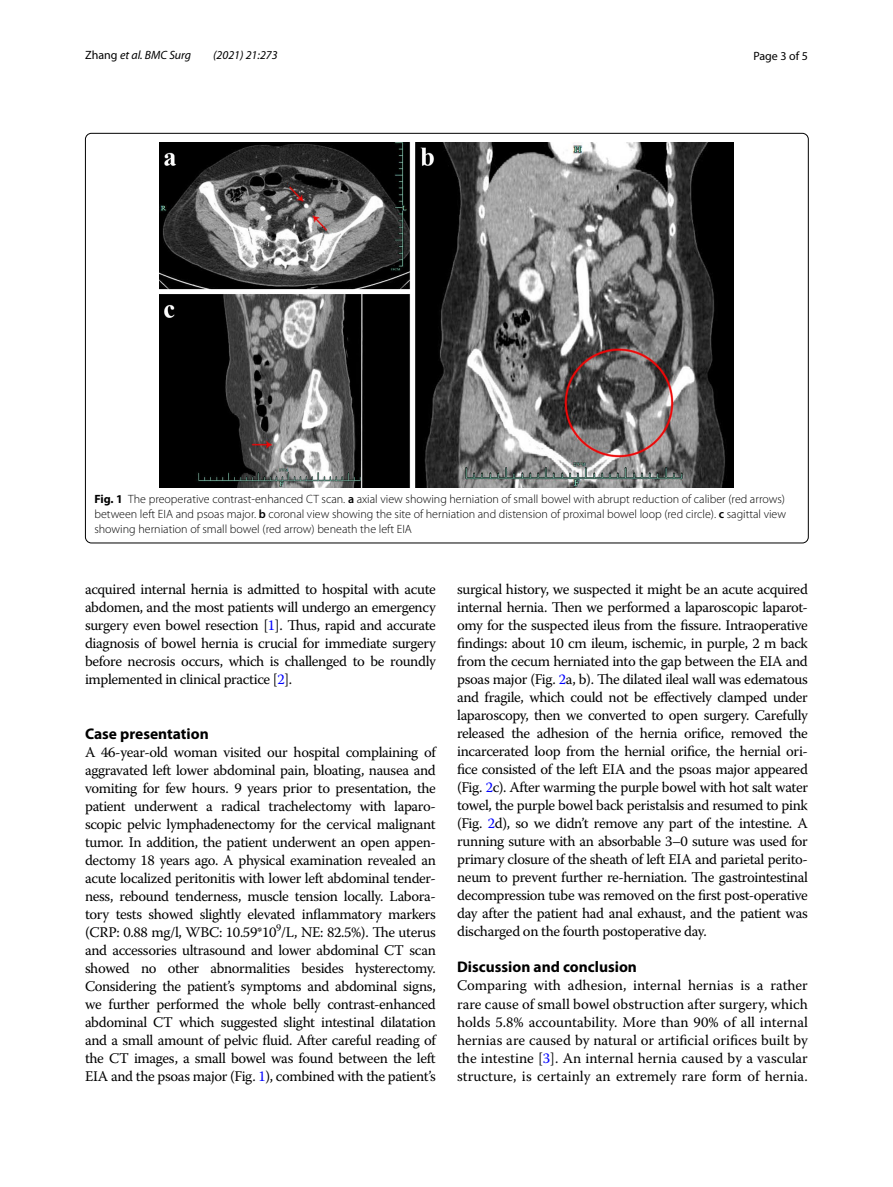
<style>
.page{position:relative;width:893px;height:1187px;background:#fff}
.page>*{position:absolute;margin:0;border:0;box-sizing:border-box;transform-origin:0 0}
.t1{font:700 15.45px "Myriad Pro";color:#000}
.t2{font:14.7px/18px "Warnock Pro";letter-spacing:-.025em;color:#000;text-align:justify}
.t3{font:300 12px/15px "Myriad Pro";color:#000;text-align:justify}
.t4{font:italic 12px "Myriad Pro";color:#000}
.t5{font:12px "Myriad Pro";color:#000}
.s1{font-style:normal}
.s2{font-weight:700}
.s3{font-weight:600}
.s4{color:#00f}
</style>
<div class="page">
<img style="left:160px;top:142px;width:574px;height:345px">
<p class="t4" style="left:85px;top:48px;width:108px"><span class="s1">Zhang</span> et al. BMC Surg</p>
<p class="t4" style="left:213px;top:48px;width:66px">(2021) 21:273</p>
<p class="t5" style="left:753px;top:48px;width:56px">Page 3 of 5</p>
<p class="t3" style="left:94px;top:491px;width:693px"><span class="s2">Fig. 1</span> The preoperative contrast-enhanced CT scan. <span class="s3">a</span> axial view showing herniation of small bowel with abrupt reduction of caliber (red arrows) between left EIA and psoas major. <span class="s3">b</span> coronal view showing the site of herniation and distension of proximal bowel loop (red circle). <span class="s3">c</span> sagittal view showing herniation of small bowel (red arrow) beneath the left EIA</p>
<p class="t2" style="left:85px;top:580px;width:352px">acquired internal hernia is admitted to hospital with acute abdomen, and the most patients will undergo an emergency surgery even bowel resection [<span class="s4">1</span>]. Thus, rapid and accurate diagnosis of bowel hernia is crucial for immediate surgery before necrosis occurs, which is challenged to be roundly implemented in clinical practice [<span class="s4">2</span>].</p>
<p class="t1" style="left:85px;top:723px;width:125px">Case presentation</p>
<p class="t2" style="left:85px;top:743px;width:352px">A 46-year-old woman visited our hospital complaining of aggravated left lower abdominal pain, bloating, nausea and vomiting for few hours. 9 years prior to presentation, the patient underwent a radical trachelectomy with laparo&shy;scopic pelvic lymphadenectomy for the cervical malignant tumor. In addition, the patient underwent an open appen&shy;dectomy 18 years ago. A physical examination revealed an acute localized peritonitis with lower left abdominal tender&shy;ness, rebound tenderness, muscle tension locally. Labora&shy;tory tests showed slightly elevated inflammatory markers (CRP: 0.88 mg/l, WBC: 10.59*10<sup>9</sup>/L, NE: 82.5%). The uterus and accessories ultrasound and lower abdominal CT scan showed no other abnormalities besides hysterectomy.<br>Considering the patient’s symptoms and abdominal signs, we further performed the whole belly contrast-enhanced abdominal CT which suggested slight intestinal dilatation and a small amount of pelvic fluid. After careful reading of the CT images, a small bowel was found between the left EIA and the psoas major (Fig. <span class="s4">1</span>), combined with the patient’s</p>
<p class="t2" style="left:457px;top:580px;width:352px">surgical history, we suspected it might be an acute acquired internal hernia. Then we performed a laparoscopic laparot&shy;omy for the suspected ileus from the fissure. Intraoperative findings: about 10 cm ileum, ischemic, in purple, 2 m back from the cecum herniated into the gap between the EIA and psoas major (Fig. <span class="s4">2</span>a, b). The dilated ileal wall was edematous and fragile, which could not be effectively clamped under laparoscopy, then we converted to open surgery. Carefully released the adhesion of the hernia orifice, removed the incarcerated loop from the hernial orifice, the hernial ori&shy;fice consisted of the left EIA and the psoas major appeared (Fig. <span class="s4">2</span>c). After warming the purple bowel with hot salt water towel, the purple bowel back peristalsis and resumed to pink (Fig. <span class="s4">2</span>d), so we didn’t remove any part of the intestine. A running suture with an absorbable 3–0 suture was used for primary closure of the sheath of left EIA and parietal perito&shy;neum to prevent further re-herniation. The gastrointestinal decompression tube was removed on the first post-operative day after the patient had anal exhaust, and the patient was discharged on the fourth postoperative day.</p>
<p class="t1" style="left:457px;top:957px;width:181px">Discussion and conclusion</p>
<p class="t2" style="left:457px;top:976px;width:352px">Comparing with adhesion, internal hernias is a rather rare cause of small bowel obstruction after surgery, which holds 5.8% accountability. More than 90% of all internal hernias are caused by natural or artificial orifices built by the intestine [<span class="s4">3</span>]. An internal hernia caused by a vascular structure, is certainly an extremely rare form of hernia.</p>
</div>
